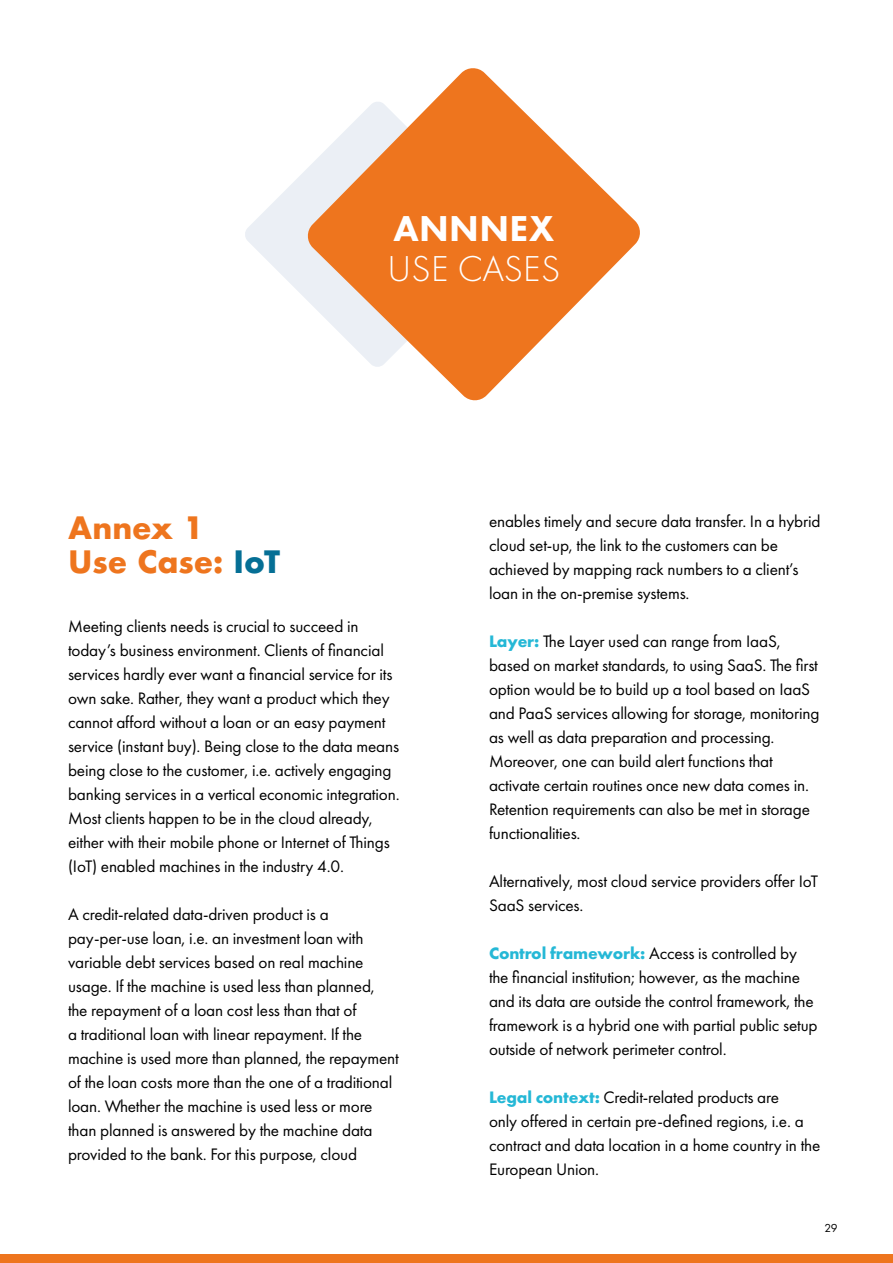
<style>
.page{position:relative;width:893px;height:1263px;background:#fff}
.page>*{position:absolute;margin:0;border:0;box-sizing:border-box;transform-origin:0 0}
.t1{font:300 37.35px "Futura PT";letter-spacing:.01em;color:#fff}
.t2{font:800 37.35px "Futura PT";letter-spacing:.01em;color:#fff}
.t3{font:700 30px/34.5px "Futura";color:#ee751e}
.t4{font:17.25px/24px "Futura PT";letter-spacing:-.01em;color:#000}
.t5{font:12px "Futura PT";color:#000}
.s1{color:#056f95}
.s2{font-weight:700;color:#25b8d6}
</style>
<div class="page">
<div style="left:0;top:1254px;width:893px;height:9px;background:#ee751e"></div>
<svg style="left:245px;top:170px;width:61px;height:129px;fill:#ebeff5"></svg>
<svg style="left:306px;top:68px;width:334px;height:333px;fill:#ee751e"></svg>
<h1 class="t2" style="left:393px;top:205px;width:162px">ANNNEX</h1>
<h1 class="t1" style="left:388px;top:248px;width:174px">USE CASES</h1>
<h2 class="t3" style="left:68px;top:510px;width:213px">Annex 1<br>Use Case: <span class="s1">IoT</span></h2>
<p class="t4" style="left:68px;top:614px;width:333px">Meeting clients needs is crucial to succeed in today’s business environment. Clients of financial services hardly ever want a financial service for its own sake. Rather, they want a product which they cannot afford without a loan or an easy payment service (instant buy). Being close to the data means being close to the customer, i.e. actively engaging banking services in a vertical economic integration.<br>Most clients happen to be in the cloud already, either with their mobile phone or Internet of Things (IoT) enabled machines in the industry 4.0.</p>
<p class="t4" style="left:68px;top:902px;width:332px">A credit-related data-driven product is a pay-per-use loan, i.e. an investment loan with variable debt services based on real machine usage. If the machine is used less than planned,<br>the repayment of a loan cost less than that of<br>a traditional loan with linear repayment. If the machine is used more than planned, the repayment of the loan costs more than the one of a traditional loan. Whether the machine is used less or more than planned is answered by the machine data provided to the bank. For this purpose, cloud</p>
<p class="t4" style="left:489px;top:509px;width:333px">enables timely and secure data transfer. In a hybrid cloud set-up, the link to the customers can be achieved by mapping rack numbers to a client’s loan in the on-premise systems.</p>
<p class="t4" style="left:489px;top:629px;width:332px"><span class="s2">Layer:</span> The Layer used can range from IaaS, based on market standards, to using SaaS. The first option would be to build up a tool based on IaaS and PaaS services allowing for storage, monitoring as well as data preparation and processing.<br>Moreover, one can build alert functions that activate certain routines once new data comes in.<br>Retention requirements can also be met in storage functionalities.</p>
<p class="t4" style="left:489px;top:869px;width:331px">Alternatively, most cloud service providers offer IoT<br>SaaS services.</p>
<p class="t4" style="left:489px;top:941px;width:330px"><span class="s2">Control framework:</span> Access is controlled by the financial institution; however, as the machine and its data are outside the control framework, the framework is a hybrid one with partial public setup outside of network perimeter control.</p>
<p class="t4" style="left:489px;top:1085px;width:333px"><span class="s2">Legal context:</span> Credit-related products are<br>only offered in certain pre-defined regions, i.e. a contract and data location in a home country in the European Union.</p>
<p class="t5" style="left:824px;top:1221px;width:15px">29</p>
</div>
